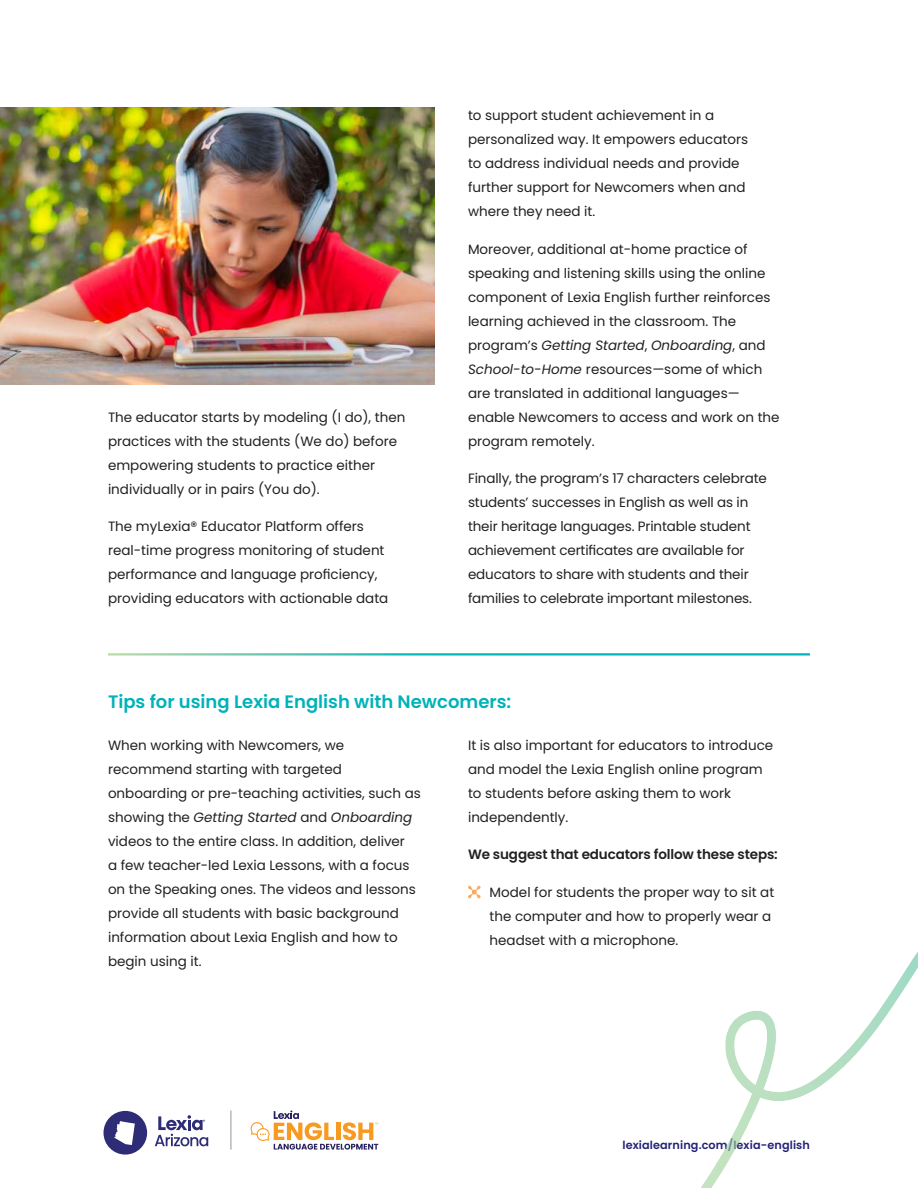
<style>
.page{position:relative;width:918px;height:1188px;background:#fff}
.page>*{position:absolute;margin:0;border:0;box-sizing:border-box;transform-origin:0 0}
.t1{font:600 18px "Poppins";color:#00b2b9}
.t2{font:13.5px/24px "Poppins";color:#221f1f}
.t3{font:600 13.5px "Poppins";letter-spacing:-.01em;color:#221f1f}
.t4{font:600 11.25px "Poppins";letter-spacing:.01em;color:#242279}
.s1{font-style:italic}
</style>
<div class="page">
<svg style="left:251px;top:1110px;width:127px;height:40px"></svg>
<div style="left:104px;top:1111px;width:43px;height:44px;background:#2e2c76;border-radius:50%"></div>
<svg style="left:155px;top:1115px;width:53px;height:31px"></svg>
<svg style="left:114px;top:1121px;width:21px;height:24px"></svg>
<hr style="left:231px;top:1110px;width:1px;height:40px;background:#939597">
<svg style="left:468px;top:886px;width:13px;height:12px"></svg>
<img style="left:108px;top:654px;width:702px;height:1px">
<img style="left:0;top:108px;width:435px;height:276px">
<img style="left:701px;top:1010px;width:131px;height:178px">
<p class="t2" style="left:108px;top:405px;width:299px">The educator starts by modeling (I do), then practices with the students (We do) before empowering students to practice either individually or in pairs (You do).</p>
<p class="t2" style="left:108px;top:515px;width:282px">The myLexia® Educator Platform offers real-time progress monitoring of student performance and language proficiency, providing educators with actionable data</p>
<p class="t2" style="left:468px;top:104px;width:282px">to support student achievement in a personalized way. It empowers educators to address individual needs and provide further support for Newcomers when and where they need it.</p>
<p class="t2" style="left:468px;top:237px;width:313px">Moreover, additional at-home practice of speaking and listening skills using the online component of Lexia English further reinforces learning achieved in the classroom. The program’s <span class="s1">Getting Started</span>, <span class="s1">Onboarding</span>, and <span class="s1">School-to-Home</span> resources—some of which are translated in additional languages— enable Newcomers to access and work on the program remotely.</p>
<p class="t2" style="left:468px;top:467px;width:300px">Finally, the program’s 17 characters celebrate students’ successes in English as well as in their heritage languages. Printable student achievement certificates are available for educators to share with students and their families to celebrate important milestones.</p>
<h1 class="t1" style="left:108px;top:691px;width:405px">Tips for using Lexia English with Newcomers:</h1>
<p class="t2" style="left:108px;top:733px;width:314px">When working with Newcomers, we recommend starting with targeted onboarding or pre-teaching activities, such as showing the <span class="s1">Getting Started</span> and <span class="s1">Onboarding </span>videos to the entire class. In addition, deliver<br>a few teacher-led Lexia Lessons, with a focus on the Speaking ones. The videos and lessons provide all students with basic background information about Lexia English and how to begin using it.</p>
<p class="t2" style="left:468px;top:733px;width:307px">It is also important for educators to introduce and model the Lexia English online program to students before asking them to work independently.</p>
<p class="t3" style="left:468px;top:847px;width:311px">We suggest that educators follow these steps:</p>
<p class="t2" style="left:490px;top:880px;width:286px">Model for students the proper way to sit at the computer and how to properly wear a headset with a microphone.</p>
<p class="t4" style="left:622px;top:1138px;width:189px">lexialearning.com/lexia-english</p>
</div>
